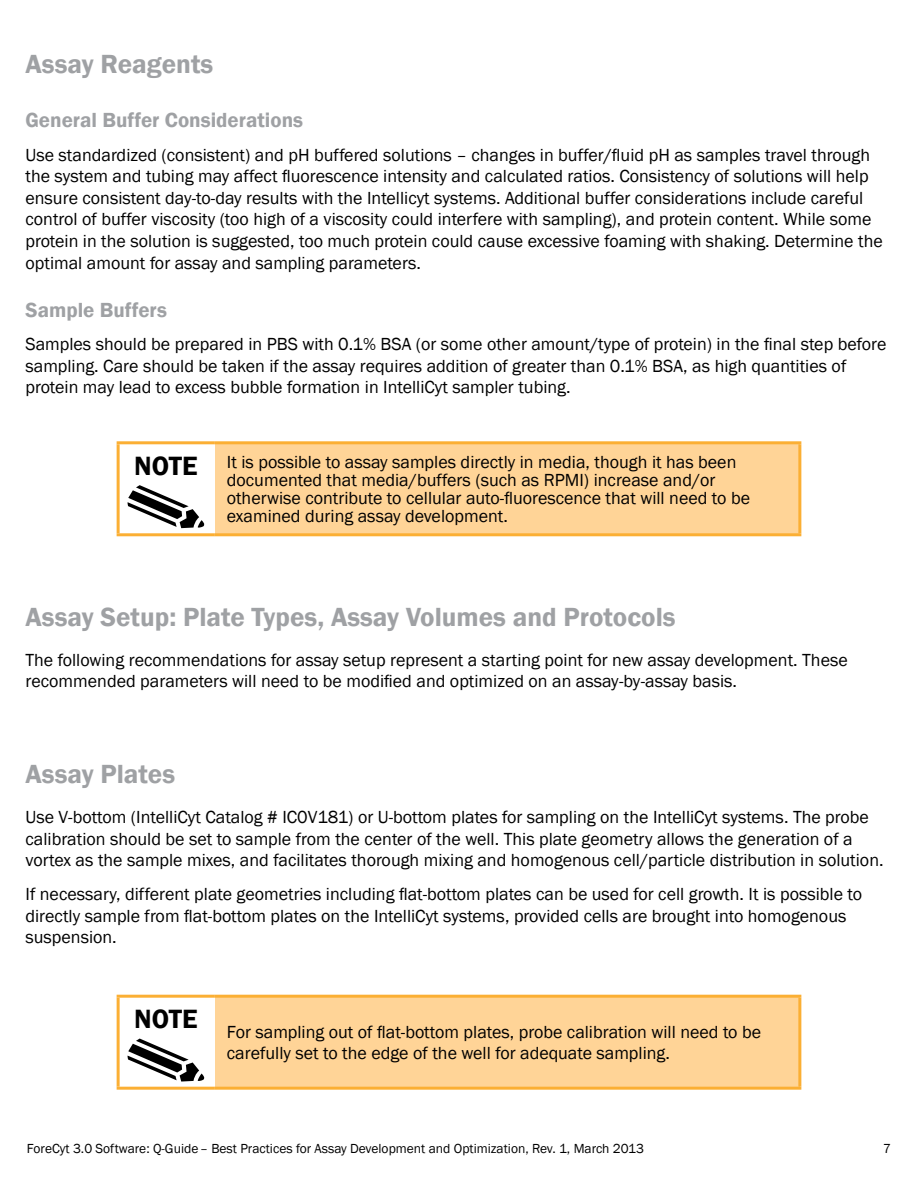
<style>
.page{position:relative;width:918px;height:1188px;background:#fff}
.page>*{position:absolute;margin:0;border:0;box-sizing:border-box;transform-origin:0 0}
.t1{font:600 27px "Franklin Gothic";color:#9fa1a4}
.t2{font:600 21px "Franklin Gothic";color:#9fa1a4}
.t3{font:18px/21.6px "Franklin Gothic";color:#000}
.t4{font:13.5px "Franklin Gothic";color:#000}
.s1{font-weight:600;font-size:27.15px}
</style>
<div class="page">
<div style="left:215px;top:443px;width:585px;height:92px;background:#ffd497"></div>
<hr style="left:117px;top:441px;width:98px;height:3px;background:#fbaf34">
<hr style="left:117px;top:444px;width:3px;height:89px;background:#fbaf34">
<hr style="left:215px;top:441px;width:586px;height:3px;background:#fbaf34">
<hr style="left:798px;top:444px;width:3px;height:89px;background:#fbaf34">
<hr style="left:117px;top:533px;width:98px;height:3px;background:#fbaf34">
<hr style="left:215px;top:533px;width:586px;height:3px;background:#fbaf34">
<svg style="left:128px;top:485px;width:77px;height:43px"></svg>
<div style="left:215px;top:996px;width:585px;height:92px;background:#ffd497"></div>
<hr style="left:117px;top:995px;width:98px;height:3px;background:#fbaf34">
<hr style="left:117px;top:998px;width:3px;height:89px;background:#fbaf34">
<hr style="left:215px;top:995px;width:586px;height:3px;background:#fbaf34">
<hr style="left:798px;top:998px;width:3px;height:89px;background:#fbaf34">
<hr style="left:117px;top:1087px;width:98px;height:3px;background:#fbaf34">
<hr style="left:215px;top:1087px;width:586px;height:3px;background:#fbaf34">
<svg style="left:128px;top:1039px;width:77px;height:43px"></svg>
<h1 class="t1" style="left:26px;top:47px;width:189px">Assay Reagents</h1>
<p class="t2" style="left:26px;top:107px;width:279px">General Buffer Considerations</p>
<p class="t3" style="left:26px;top:144px;width:859px">Use standardized (consistent) and pH buffered solutions – changes in buffer/fluid pH as samples travel through the system and tubing may affect fluorescence intensity and calculated ratios. Consistency of solutions will help ensure consistent day-to-day results with the Intellicyt systems. Additional buffer considerations include careful control of buffer viscosity (too high of a viscosity could interfere with sampling), and protein content. While some protein in the solution is suggested, too much protein could cause excessive foaming with shaking. Determine the optimal amount for assay and sampling parameters.</p>
<p class="t2" style="left:26px;top:297px;width:143px">Sample Buffers</p>
<p class="t3" style="left:26px;top:334px;width:863px">Samples should be prepared in PBS with 0.1% BSA (or some other amount/type of protein) in the final step before sampling. Care should be taken if the assay requires addition of greater than 0.1% BSA, as high quantities of protein may lead to excess bubble formation in IntelliCyt sampler tubing.</p>
<p class="t3" style="left:227px;top:453px;width:525px;line-height:18px;text-indent:-93px"><span class="s1">NOTE</span> It is possible to assay samples directly in media, though it has been documented that media/buffers (such as RPMI) increase and/or otherwise contribute to cellular auto-fluorescence that will need to be examined during assay development.</p>
<h1 class="t1" style="left:26px;top:601px;width:652px">Assay Setup: Plate Types, Assay Volumes and Protocols</h1>
<p class="t3" style="left:26px;top:649px;width:824px">The following recommendations for assay setup represent a starting point for new assay development. These recommended parameters will need to be modified and optimized on an assay-by-assay basis.</p>
<h1 class="t1" style="left:26px;top:758px;width:151px">Assay Plates</h1>
<p class="t3" style="left:26px;top:807px;width:860px">Use V-bottom (IntelliCyt Catalog # IC0V181) or U-bottom plates for sampling on the IntelliCyt systems. The probe calibration should be set to sample from the center of the well. This plate geometry allows the generation of a vortex as the sample mixes, and facilitates thorough mixing and homogenous cell/particle distribution in solution.</p>
<p class="t3" style="left:26px;top:883px;width:838px">If necessary, different plate geometries including flat-bottom plates can be used for cell growth. It is possible to directly sample from flat-bottom plates on the IntelliCyt systems, provided cells are brought into homogenous suspension.</p>
<p class="t3" style="left:134px;top:1021px;width:629px;text-align:center"><sup>NOTE</sup> For sampling out of flat-bottom plates, probe calibration will need to be carefully set to the edge of the well for adequate sampling.</p>
<p class="t4" style="left:27px;top:1140px;width:619px">ForeCyt 3.0 Software: Q-Guide– Best Practices for Assay Development and Optimization, Rev. 1, March 2013</p>
<p class="t4" style="left:883px;top:1140px;width:9px">7</p>
</div>
